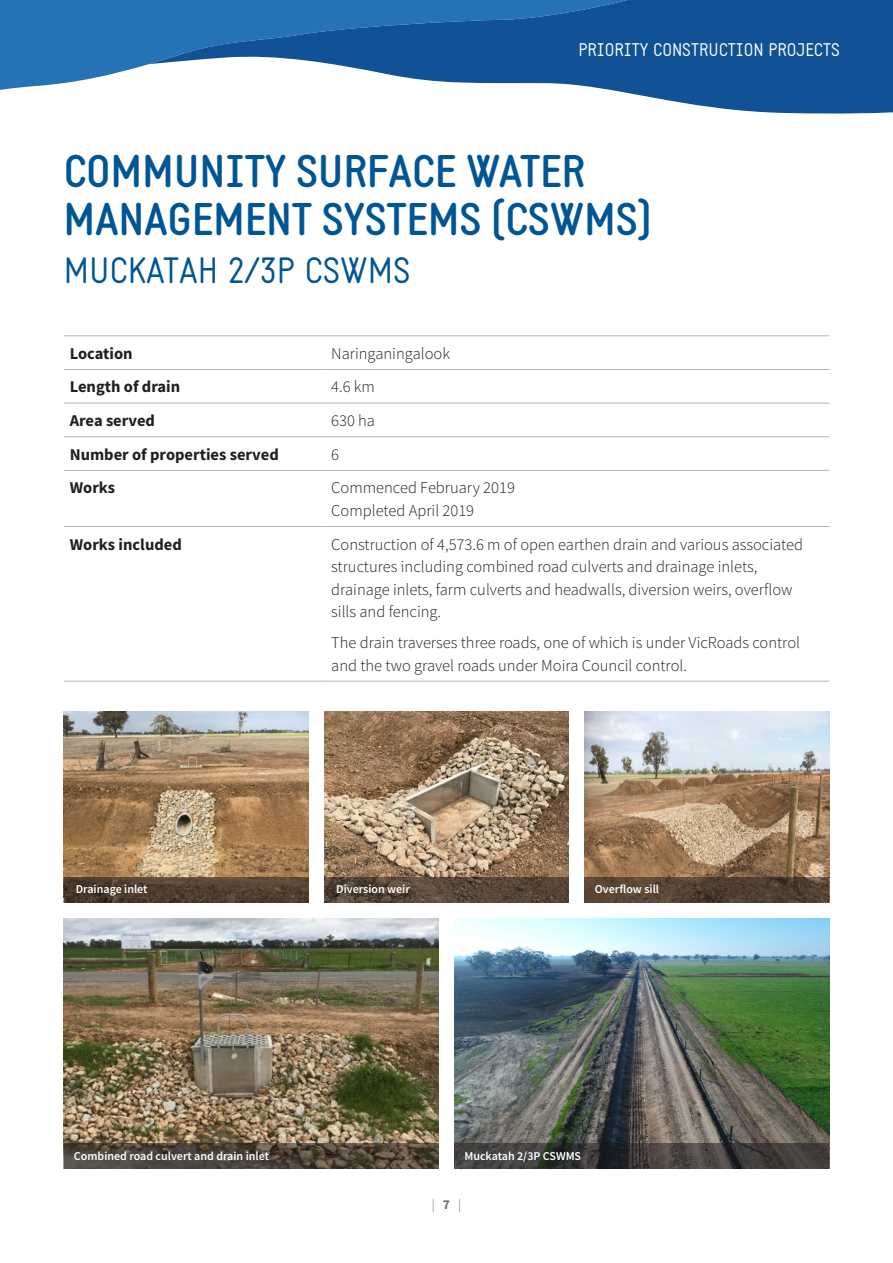
<style>
.page{position:relative;width:893px;height:1263px;background:#fff}
.page>*{position:absolute;margin:0;border:0;box-sizing:border-box;transform-origin:0 0}
.t1{font:700 45px/48px "Static";color:#005594}
.t2{font:36px "Static";color:#005594}
.t3{font:18px "Static";color:#fff}
.t4{font:300 16.5px/22.5px "Source Sans Pro";color:#231f20}
.t5{font:700 16.5px "Source Sans Pro";color:#231f20}
.t6{font:300 13.5px "Source Sans Pro";color:#6c6d70}
.t7{font:600 12px "Source Sans Pro";color:#fff}
.s1{font-weight:700}
</style>
<div class="page">
<img style="left:64px;top:918px;width:375px;height:225px">
<hr style="left:64px;top:336px;width:261px;height:1px;background:#b2b3b7">
<hr style="left:325px;top:336px;width:504px;height:1px;background:#b2b3b7">
<hr style="left:64px;top:369px;width:261px;height:1px;background:#b2b3b7">
<hr style="left:325px;top:369px;width:504px;height:1px;background:#b2b3b7">
<hr style="left:64px;top:403px;width:261px;height:1px;background:#b2b3b7">
<hr style="left:325px;top:403px;width:504px;height:1px;background:#b2b3b7">
<hr style="left:64px;top:436px;width:261px;height:1px;background:#b2b3b7">
<hr style="left:325px;top:436px;width:504px;height:1px;background:#b2b3b7">
<hr style="left:64px;top:470px;width:261px;height:1px;background:#b2b3b7">
<hr style="left:325px;top:470px;width:504px;height:1px;background:#b2b3b7">
<hr style="left:64px;top:526px;width:261px;height:1px;background:#b2b3b7">
<hr style="left:325px;top:526px;width:504px;height:1px;background:#b2b3b7">
<hr style="left:64px;top:681px;width:261px;height:1px;background:#b2b3b7">
<hr style="left:325px;top:681px;width:504px;height:1px;background:#b2b3b7">
<svg style="left:0;top:0;width:149px;height:90px;background:#3d82bd"></svg>
<svg style="left:149px;top:0;width:744px;height:114px;fill:#115296"></svg>
<img style="left:454px;top:918px;width:375px;height:225px">
<img style="left:64px;top:712px;width:244px;height:165px">
<img style="left:324px;top:712px;width:245px;height:165px">
<img style="left:585px;top:712px;width:244px;height:165px">
<svg style="left:454px;top:1143px;width:375px;height:26px;background:#3e3b3a"></svg>
<svg style="left:585px;top:877px;width:244px;height:25px;background:#544132"></svg>
<svg style="left:324px;top:877px;width:245px;height:25px;background:#564538"></svg>
<svg style="left:64px;top:877px;width:244px;height:25px;background:#513f2f"></svg>
<svg style="left:64px;top:1143px;width:375px;height:26px;background:#4f463b"></svg>
<p class="t3" style="left:579px;top:39px;width:263px">PRIORITY CONSTRUCTION PROJECTS</p>
<p class="t1" style="left:64px;top:148px;width:589px">COMMUNITY SURFACE WATER<br>MANAGEMENT SYSTEMS (CSWMS)</p>
<p class="t2" style="left:64px;top:249px;width:348px">MUCKATAH 2/3P CSWMS</p>
<p class="t5" style="left:70px;top:342px;width:64px">Location</p>
<p class="t4" style="left:331px;top:342px;width:120px">Naringaningalook</p>
<p class="t5" style="left:70px;top:376px;width:112px">Length of drain</p>
<p class="t4" style="left:331px;top:376px;width:45px">4.6 km</p>
<p class="t5" style="left:70px;top:409px;width:87px">Area served</p>
<p class="t4" style="left:331px;top:409px;width:45px">630 ha</p>
<p class="t5" style="left:70px;top:443px;width:211px">Number of properties served</p>
<p class="t4" style="left:331px;top:443px;width:9px">6</p>
<p class="t5" style="left:70px;top:477px;width:47px">Works</p>
<p class="t4" style="left:331px;top:477px;width:185px">Commenced February 2019</p>
<p class="t4" style="left:331px;top:499px;width:144px">Completed April 2019</p>
<p class="t5" style="left:70px;top:533px;width:114px">Works included</p>
<p class="t4" style="left:331px;top:533px;width:473px">Construction of 4,573.6 m of open earthen drain and various associated structures including combined road culverts and drainage inlets, drainage inlets, farm culverts and headwalls, diversion weirs, overflow sills and fencing.</p>
<p class="t4" style="left:331px;top:631px;width:470px">The drain traverses three roads, one of which is under VicRoads control and the two gravel roads under Moira Council control.</p>
<p class="t7" style="left:76px;top:881px;width:73px">Drainage inlet</p>
<p class="t7" style="left:336px;top:881px;width:75px">Diversion weir</p>
<p class="t7" style="left:595px;top:881px;width:66px">Overflow sill</p>
<p class="t7" style="left:74px;top:1148px;width:197px">Combined road culvert and drain inlet</p>
<p class="t7" style="left:464px;top:1148px;width:118px">Muckatah 2/3P CSWMS</p>
<p class="t6" style="left:432px;top:1196px;width:31px">| <span class="s1">7</span> |</p>
</div>
